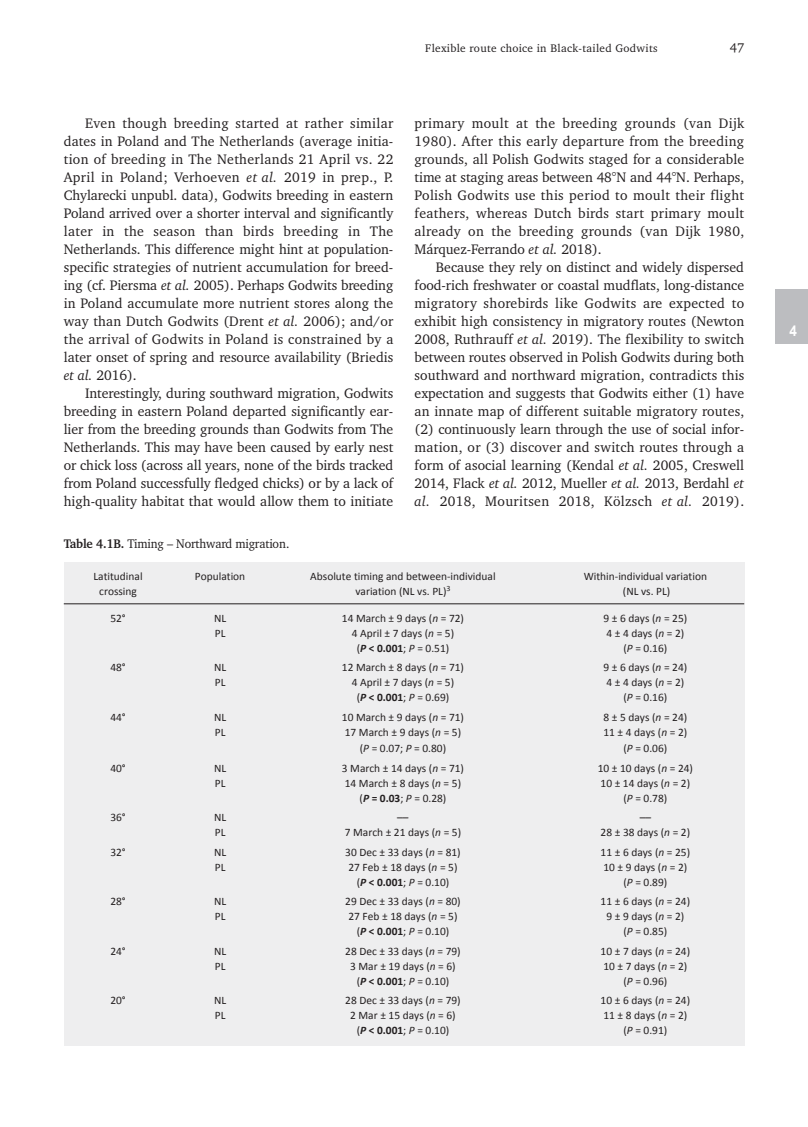
<style>
.page{position:relative;width:808px;height:1127px;background:#fff}
.page>*{position:absolute;margin:0;border:0;box-sizing:border-box;transform-origin:0 0}
.t1{font:700 15px "Arial";color:#fff;scale:.9 1}
.t2{font:14.1px/18px "Charter IT Cby BT";letter-spacing:.005em;color:#231f20;text-align:justify}
.t3{font:12.9px "Charter IT Cby BT";color:#231f20}
.t4{font:12.75px "Charter IT Cby BT";letter-spacing:-.01em;color:#231f20;scale:.95 1}
.t5{font:11.4px "Calibri";color:#231f20}
.t6{font:11.25px "Charter IT Cby BT";letter-spacing:.03em;color:#231f20}
.s1{font-style:italic}
.s2{font-weight:700}
.s3{font-weight:700;font-style:italic}
</style>
<div class="page">
<div style="left:776px;top:290px;width:32px;height:54px;background:#bcbdc0"></div>
<div style="left:64px;top:563px;width:680px;height:483px;background:#eeeeef"></div>
<hr style="left:64px;top:603px;width:680px;height:1px;background:#231f20">
<p class="t6" style="left:425px;top:44px;width:234px">Flexible route choice in Black-tailed Godwits</p>
<p class="t3" style="left:730px;top:42px;width:16px">47</p>
<p class="t2" style="left:64px;top:115px;width:331px;text-indent:21px">Even though breeding started at rather similar dates in Poland and The Netherlands (average initia&shy;tion of breeding in The Netherlands 21 April vs. 22<br>April in Poland; Verhoeven <span class="s1">et al.</span> 2019 in prep., P.<br>Chylarecki unpubl. data), Godwits breeding in eastern Poland arrived over a shorter interval and significantly later in the season than birds breeding in The Netherlands. This difference might hint at population&shy;specific strategies of nutrient accumulation for breed&shy;ing (cf. Piersma <span class="s1">et al.</span> 2005). Perhaps Godwits breeding in Poland accumulate more nutrient stores along the way than Dutch Godwits (Drent <span class="s1">et al.</span> 2006); and/or the arrival of Godwits in Poland is constrained by a later onset of spring and resource availability (Briedis <span class="s1">et al.</span> 2016).</p>
<p class="t2" style="left:64px;top:385px;width:331px;text-indent:21px">Interestingly, during southward migration, Godwits breeding in eastern Poland departed significantly ear&shy;lier from the breeding grounds than Godwits from The Netherlands. This may have been caused by early nest or chick loss (across all years, none of the birds tracked from Poland successfully fledged chicks) or by a lack of high-quality habitat that would allow them to initiate</p>
<p class="t4" style="left:64px;top:538px;width:239px"><span class="s2">Table 4.1B.</span> Timing – Northward migration.</p>
<p class="t2" style="left:415px;top:115px;width:331px">primary moult at the breeding grounds (van Dijk 1980). After this early departure from the breeding grounds, all Polish Godwits staged for a considerable time at staging areas between 48°N and 44°N. Perhaps, Polish Godwits use this period to moult their flight feathers, whereas Dutch birds start primary moult already on the breeding grounds (van Dijk 1980, Márquez-Ferrando <span class="s1">et al.</span> 2018).</p>
<p class="t2" style="left:415px;top:259px;width:331px;text-indent:21px">Because they rely on distinct and widely dispersed food-rich freshwater or coastal mudflats, long-distance migratory shorebirds like Godwits are expected to exhibit high consistency in migratory routes (Newton 2008, Ruthrauff <span class="s1">et al.</span> 2019). The flexibility to switch between routes observed in Polish Godwits during both southward and northward migration, contradicts this expectation and suggests that Godwits either (1) have an innate map of different suitable migratory routes, (2) continuously learn through the use of social infor&shy;mation, or (3) discover and switch routes through a form of asocial learning (Kendal <span class="s1">et al.</span> 2005, Creswell 2014, Flack <span class="s1">et al.</span> 2012, Mueller <span class="s1">et al.</span> 2013, Berdahl <span class="s1">et al.</span> 2018, Mouritsen 2018, Kölzsch <span class="s1">et al.</span> 2019).</p>
<p class="t5" style="left:93px;top:569px;width:51px">Latitudinal</p>
<p class="t5" style="left:195px;top:569px;width:52px">Population</p>
<p class="t5" style="left:310px;top:569px;width:187px">Absolute timing and between-individual</p>
<p class="t5" style="left:584px;top:569px;width:125px">Within-individual variation</p>
<p class="t5" style="left:99px;top:584px;width:39px">crossing</p>
<p class="t5" style="left:355px;top:584px;width:97px">variation (NL vs. PL)<sup>3</sup></p>
<p class="t5" style="left:623px;top:584px;width:49px">(NL vs. PL)</p>
<p class="t5" style="left:110px;top:611px;width:17px">52°</p>
<p class="t5" style="left:214px;top:611px;width:14px">NL</p>
<p class="t5" style="left:342px;top:611px;width:124px">14 March ± 9 days (<span class="s1">n</span> = 72)</p>
<p class="t5" style="left:603px;top:611px;width:85px">9 ± 6 days (<span class="s1">n</span> = 25)</p>
<p class="t5" style="left:215px;top:626px;width:12px">PL</p>
<p class="t5" style="left:352px;top:626px;width:104px">4 April ± 7 days (<span class="s1">n</span> = 5)</p>
<p class="t5" style="left:606px;top:626px;width:79px">4±4days(<span class="s1">n</span>=2)</p>
<p class="t5" style="left:357px;top:641px;width:94px">(<span class="s3">P</span> <span class="s2">&lt; 0.001</span>; <span class="s1">P</span> = 0.51)</p>
<p class="t5" style="left:623px;top:641px;width:45px">(<span class="s1">P</span> = 0.16)</p>
<p class="t5" style="left:110px;top:660px;width:17px">48°</p>
<p class="t5" style="left:214px;top:660px;width:14px">NL</p>
<p class="t5" style="left:342px;top:660px;width:124px">12 March ± 8 days (<span class="s1">n</span> = 71)</p>
<p class="t5" style="left:603px;top:660px;width:85px">9 ± 6 days (<span class="s1">n</span> = 24)</p>
<p class="t5" style="left:215px;top:675px;width:12px">PL</p>
<p class="t5" style="left:352px;top:675px;width:104px">4 April ± 7 days (<span class="s1">n</span> = 5)</p>
<p class="t5" style="left:606px;top:675px;width:79px">4±4days(<span class="s1">n</span>=2)</p>
<p class="t5" style="left:357px;top:690px;width:94px">(<span class="s3">P</span> <span class="s2">&lt; 0.001</span>; <span class="s1">P</span> = 0.69)</p>
<p class="t5" style="left:623px;top:690px;width:45px">(<span class="s1">P</span> = 0.16)</p>
<p class="t5" style="left:110px;top:710px;width:17px">44°</p>
<p class="t5" style="left:214px;top:710px;width:14px">NL</p>
<p class="t5" style="left:342px;top:710px;width:124px">10 March ± 9 days (<span class="s1">n</span> = 71)</p>
<p class="t5" style="left:603px;top:710px;width:85px">8 ± 5 days (<span class="s1">n</span> = 24)</p>
<p class="t5" style="left:215px;top:725px;width:12px">PL</p>
<p class="t5" style="left:345px;top:725px;width:118px">17 March ± 9 days (<span class="s1">n</span> = 5)</p>
<p class="t5" style="left:603px;top:725px;width:85px">11 ± 4 days (<span class="s1">n</span> = 2)</p>
<p class="t5" style="left:360px;top:741px;width:88px">(<span class="s1">P</span> = 0.07; <span class="s1">P</span> = 0.80)</p>
<p class="t5" style="left:623px;top:741px;width:45px">(<span class="s1">P</span> = 0.06)</p>
<p class="t5" style="left:110px;top:761px;width:17px">40°</p>
<p class="t5" style="left:214px;top:761px;width:14px">NL</p>
<p class="t5" style="left:342px;top:761px;width:124px">3 March ± 14 days (<span class="s1">n</span> = 71)</p>
<p class="t5" style="left:598px;top:761px;width:97px">10 ± 10 days (<span class="s1">n</span> = 24)</p>
<p class="t5" style="left:215px;top:776px;width:12px">PL</p>
<p class="t5" style="left:345px;top:776px;width:118px">14 March ± 8 days (<span class="s1">n</span> = 5)</p>
<p class="t5" style="left:601px;top:776px;width:91px">10 ± 14 days (<span class="s1">n</span> = 2)</p>
<p class="t5" style="left:360px;top:791px;width:88px">(<span class="s3">P</span> <span class="s2">= 0.03</span>; <span class="s1">P</span> = 0.28)</p>
<p class="t5" style="left:623px;top:791px;width:45px">(<span class="s1">P</span> = 0.78)</p>
<p class="t5" style="left:110px;top:810px;width:17px">36°</p>
<p class="t5" style="left:214px;top:810px;width:14px">NL</p>
<p class="t5" style="left:397px;top:810px;width:13px">––</p>
<p class="t5" style="left:640px;top:810px;width:13px">––</p>
<p class="t5" style="left:215px;top:825px;width:12px">PL</p>
<p class="t5" style="left:345px;top:825px;width:118px">7 March ± 21 days (<span class="s1">n</span> = 5)</p>
<p class="t5" style="left:601px;top:825px;width:91px">28 ± 38 days (<span class="s1">n</span> = 2)</p>
<p class="t5" style="left:110px;top:845px;width:17px">32°</p>
<p class="t5" style="left:214px;top:845px;width:14px">NL</p>
<p class="t5" style="left:345px;top:845px;width:117px">30 Dec ± 33 days (<span class="s1">n</span> = 81)</p>
<p class="t5" style="left:601px;top:845px;width:91px">11 ± 6 days (<span class="s1">n</span> = 25)</p>
<p class="t5" style="left:215px;top:860px;width:12px">PL</p>
<p class="t5" style="left:348px;top:860px;width:111px">27 Feb ± 18 days (<span class="s1">n</span> = 5)</p>
<p class="t5" style="left:603px;top:860px;width:85px">10 ± 9 days (<span class="s1">n</span> = 2)</p>
<p class="t5" style="left:357px;top:875px;width:94px">(<span class="s3">P</span> <span class="s2">&lt; 0.001</span>; <span class="s1">P</span> = 0.10)</p>
<p class="t5" style="left:623px;top:875px;width:45px">(<span class="s1">P</span> = 0.89)</p>
<p class="t5" style="left:110px;top:894px;width:17px">28°</p>
<p class="t5" style="left:214px;top:894px;width:14px">NL</p>
<p class="t5" style="left:345px;top:894px;width:117px">29 Dec ± 33 days (<span class="s1">n</span> = 80)</p>
<p class="t5" style="left:601px;top:894px;width:91px">11 ± 6 days (<span class="s1">n</span> = 24)</p>
<p class="t5" style="left:215px;top:909px;width:12px">PL</p>
<p class="t5" style="left:348px;top:909px;width:111px">27 Feb ± 18 days (<span class="s1">n</span> = 5)</p>
<p class="t5" style="left:606px;top:909px;width:79px">9±9days(<span class="s1">n</span>=2)</p>
<p class="t5" style="left:357px;top:924px;width:94px">(<span class="s3">P</span> <span class="s2">&lt; 0.001</span>; <span class="s1">P</span> = 0.10)</p>
<p class="t5" style="left:623px;top:924px;width:45px">(<span class="s1">P</span> = 0.85)</p>
<p class="t5" style="left:110px;top:944px;width:17px">24°</p>
<p class="t5" style="left:214px;top:944px;width:14px">NL</p>
<p class="t5" style="left:345px;top:944px;width:117px">28 Dec ± 33 days (<span class="s1">n</span> = 79)</p>
<p class="t5" style="left:601px;top:944px;width:91px">10 ± 7 days (<span class="s1">n</span> = 24)</p>
<p class="t5" style="left:215px;top:959px;width:12px">PL</p>
<p class="t5" style="left:350px;top:959px;width:107px">3 Mar ± 19 days (<span class="s1">n</span> = 6)</p>
<p class="t5" style="left:603px;top:959px;width:85px">10 ± 7 days (<span class="s1">n</span> = 2)</p>
<p class="t5" style="left:357px;top:974px;width:94px">(<span class="s3">P</span> <span class="s2">&lt; 0.001</span>; <span class="s1">P</span> = 0.10)</p>
<p class="t5" style="left:623px;top:974px;width:45px">(<span class="s1">P</span> = 0.96)</p>
<p class="t5" style="left:110px;top:993px;width:17px">20°</p>
<p class="t5" style="left:214px;top:993px;width:14px">NL</p>
<p class="t5" style="left:345px;top:993px;width:117px">28 Dec ± 33 days (<span class="s1">n</span> = 79)</p>
<p class="t5" style="left:601px;top:993px;width:91px">10 ± 6 days (<span class="s1">n</span> = 24)</p>
<p class="t5" style="left:215px;top:1008px;width:12px">PL</p>
<p class="t5" style="left:350px;top:1008px;width:107px">2 Mar ± 15 days (<span class="s1">n</span> = 6)</p>
<p class="t5" style="left:603px;top:1008px;width:85px">11 ± 8 days (<span class="s1">n</span> = 2)</p>
<p class="t5" style="left:357px;top:1023px;width:94px">(<span class="s3">P</span> <span class="s2">&lt; 0.001</span>; <span class="s1">P</span> = 0.10)</p>
<p class="t5" style="left:623px;top:1023px;width:45px">(<span class="s1">P</span> = 0.91)</p>
<p class="t1" style="left:789px;top:321px;width:10px">4</p>
</div>
